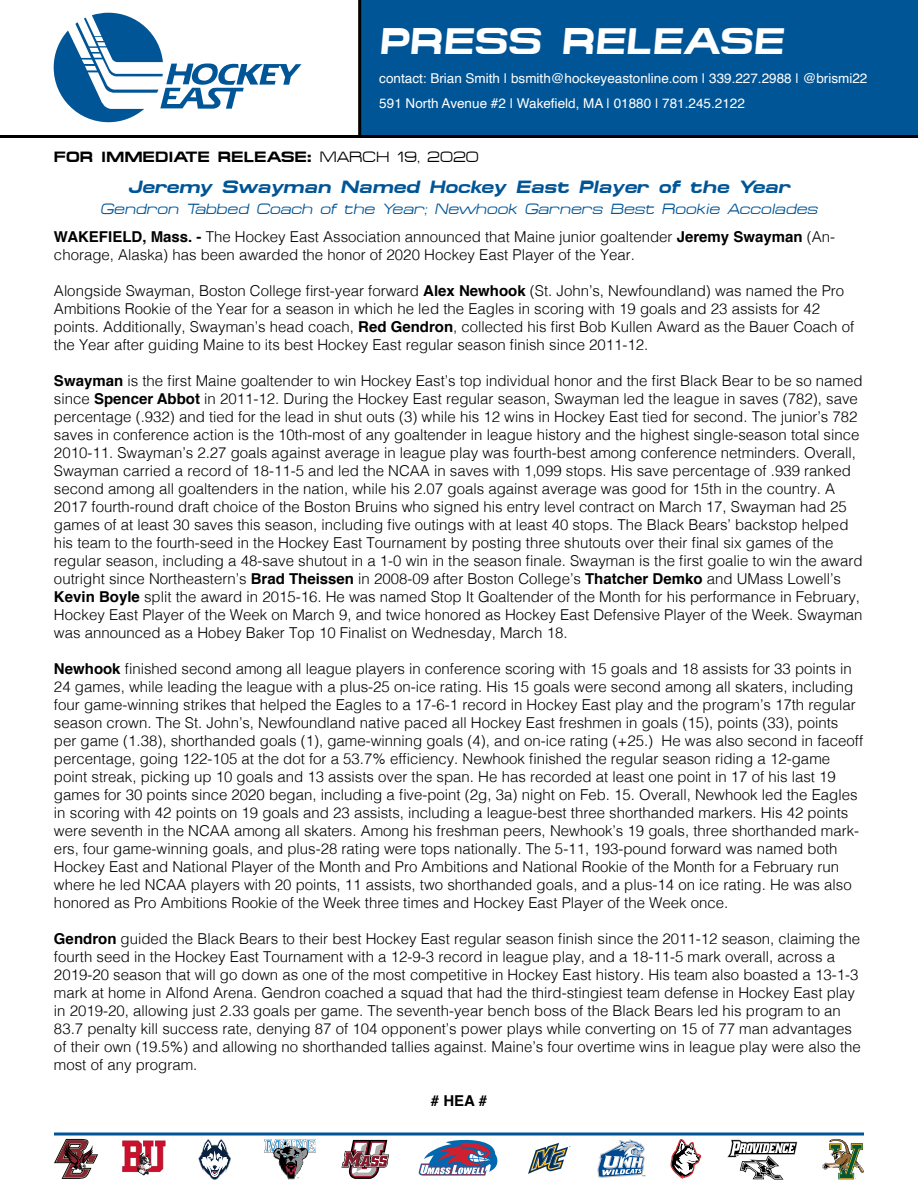
<style>
.page{position:relative;width:918px;height:1188px;background:#fff}
.page>*{position:absolute;margin:0;border:0;box-sizing:border-box;transform-origin:0 0}
.t1{font:italic 700 37.5px "Micro Extend FLF";color:#fff}
.t2{font:italic 700 18px "Micro Extend FLF";color:#005596}
.t3{font:300 15px/18px "Helvetica";color:#000}
.t4{font:italic 15px "Micro Extend FLF";color:#005596}
.t5{font:700 15px "Micro Extend FLF";color:#000}
.t6{font:700 15px "Helvetica";color:#000}
.t7{font:13.5px/25.3px "Helvetica";color:#fff}
.s1{font-weight:400}
.s2{font-weight:700}
</style>
<div class="page">
<svg style="left:528px;top:1143px;width:43px;height:31px"></svg>
<svg style="left:54px;top:1139px;width:44px;height:40px"></svg>
<svg style="left:122px;top:1141px;width:43px;height:34px"></svg>
<svg style="left:264px;top:1139px;width:52px;height:40px"></svg>
<svg style="left:671px;top:1139px;width:30px;height:40px"></svg>
<svg style="left:727px;top:1139px;width:71px;height:41px"></svg>
<svg style="left:198px;top:1139px;width:33px;height:41px"></svg>
<svg style="left:341px;top:1139px;width:49px;height:40px"></svg>
<svg style="left:419px;top:1139px;width:78px;height:37px"></svg>
<svg style="left:597px;top:1139px;width:48px;height:39px"></svg>
<svg style="left:823px;top:1139px;width:41px;height:40px"></svg>
<svg style="left:54px;top:1132px;width:810px;height:4px;background:#3f7fb0"></svg>
<div style="left:352px;top:0;width:566px;height:135px;background:#005596"></div>
<div style="left:0;top:0;width:360px;height:138px;background:#fff"></div>
<svg style="left:54px;top:13px;width:247px;height:109px"></svg>
<hr style="left:0;top:135px;width:918px;height:3px;background:#000">
<hr style="left:358px;top:0;width:3px;height:136px;background:#000">
<h1 class="t1" style="left:379px;top:20px;width:406px">PRESS RELEASE</h1>
<p class="t7" style="left:379px;top:66px;width:490px">contact: Brian Smith | bsmith@hockeyeastonline.com | 339.227.2988 | @brismi22<br>591 North Avenue #2 | Wakefield, MA | 01880 | 781.245.2122</p>
<p class="t5" style="left:54px;top:149px;width:426px">FOR IMMEDIATE RELEASE: <span class="s1">MARCH 19, 2020</span></p>
<p class="t2" style="left:128px;top:176px;width:664px">Jeremy Swayman Named Hockey East Player of the Year</p>
<p class="t4" style="left:100px;top:200px;width:719px">Gendron Tabbed Coach of the Year; Newhook Garners Best Rookie Accolades</p>
<p class="t3" style="left:54px;top:226px;width:783px"><span class="s2">WAKEFIELD, Mass. -</span> The Hockey East Association announced that Maine junior goaltender <span class="s2">Jeremy Swayman</span> (An&shy;chorage, Alaska) has been awarded the honor of 2020 Hockey East Player of the Year.</p>
<p class="t3" style="left:54px;top:280px;width:802px">Alongside Swayman, Boston College first-year forward <span class="s2">Alex Newhook</span> (St. John’s, Newfoundland) was named the Pro Ambitions Rookie of the Year for a season in which he led the Eagles in scoring with 19 goals and 23 assists for 42 points. Additionally, Swayman’s head coach, <span class="s2">Red Gendron</span>, collected his first Bob Kullen Award as the Bauer Coach of the Year after guiding Maine to its best Hockey East regular season finish since 2011-12.</p>
<p class="t3" style="left:54px;top:370px;width:810px"><span class="s2">Swayman</span> is the first Maine goaltender to win Hockey East’s top individual honor and the first Black Bear to be so named since <span class="s2">Spencer Abbot</span> in 2011-12. During the Hockey East regular season, Swayman led the league in saves (782), save percentage (.932) and tied for the lead in shut outs (3) while his 12 wins in Hockey East tied for second. The junior’s 782 saves in conference action is the 10th-most of any goaltender in league history and the highest single-season total since 2010-11. Swayman’s 2.27 goals against average in league play was fourth-best among conference netminders. Overall, Swayman carried a record of 18-11-5 and led the NCAA in saves with 1,099 stops. His save percentage of .939 ranked second among all goaltenders in the nation, while his 2.07 goals against average was good for 15th in the country. A 2017 fourth-round draft choice of the Boston Bruins who signed his entry level contract on March 17, Swayman had 25 games of at least 30 saves this season, including five outings with at least 40 stops. The Black Bears’ backstop helped his team to the fourth-seed in the Hockey East Tournament by posting three shutouts over their final six games of the regular season, including a 48-save shutout in a 1-0 win in the season finale. Swayman is the first goalie to win the award outright since Northeastern’s <span class="s2">Brad Theissen</span> in 2008-09 after Boston College’s <span class="s2">Thatcher Demko</span> and UMass Lowell’s <span class="s2">Kevin Boyle</span> split the award in 2015-16. He was named Stop It Goaltender of the Month for his performance in February, Hockey East Player of the Week on March 9, and twice honored as Hockey East Defensive Player of the Week. Swayman was announced as a Hobey Baker Top 10 Finalist on Wednesday, March 18.</p>
<p class="t3" style="left:54px;top:658px;width:811px"><span class="s2">Newhook</span> finished second among all league players in conference scoring with 15 goals and 18 assists for 33 points in 24 games, while leading the league with a plus-25 on-ice rating. His 15 goals were second among all skaters, including four game-winning strikes that helped the Eagles to a 17-6-1 record in Hockey East play and the program’s 17th regular season crown. The St. John’s, Newfoundland native paced all Hockey East freshmen in goals (15), points (33), points per game (1.38), shorthanded goals (1), game-winning goals (4), and on-ice rating (+25.) He was also second in faceoff percentage, going 122-105 at the dot for a 53.7% efficiency. Newhook finished the regular season riding a 12-game point streak, picking up 10 goals and 13 assists over the span. He has recorded at least one point in 17 of his last 19 games for 30 points since 2020 began, including a five-point (2g, 3a) night on Feb. 15. Overall, Newhook led the Eagles in scoring with 42 points on 19 goals and 23 assists, including a league-best three shorthanded markers. His 42 points were seventh in the NCAA among all skaters. Among his freshman peers, Newhook’s 19 goals, three shorthanded mark&shy;ers, four game-winning goals, and plus-28 rating were tops nationally. The 5-11, 193-pound forward was named both Hockey East and National Player of the Month and Pro Ambitions and National Rookie of the Month for a February run where he led NCAA players with 20 points, 11 assists, two shorthanded goals, and a plus-14 on ice rating. He was also honored as Pro Ambitions Rookie of the Week three times and Hockey East Player of the Week once.</p>
<p class="t3" style="left:54px;top:928px;width:808px"><span class="s2">Gendron</span> guided the Black Bears to their best Hockey East regular season finish since the 2011-12 season, claiming the fourth seed in the Hockey East Tournament with a 12-9-3 record in league play, and a 18-11-5 mark overall, across a 2019-20 season that will go down as one of the most competitive in Hockey East history. His team also boasted a 13-1-3 mark at home in Alfond Arena. Gendron coached a squad that had the third-stingiest team defense in Hockey East play in 2019-20, allowing just 2.33 goals per game. The seventh-year bench boss of the Black Bears led his program to an 83.7 penalty kill success rate, denying 87 of 104 opponent’s power plays while converting on 15 of 77 man advantages of their own (19.5%) and allowing no shorthanded tallies against. Maine’s four overtime wins in league play were also the most of any program.</p>
<p class="t6" style="left:431px;top:1088px;width:58px"># HEA #</p>
</div>
